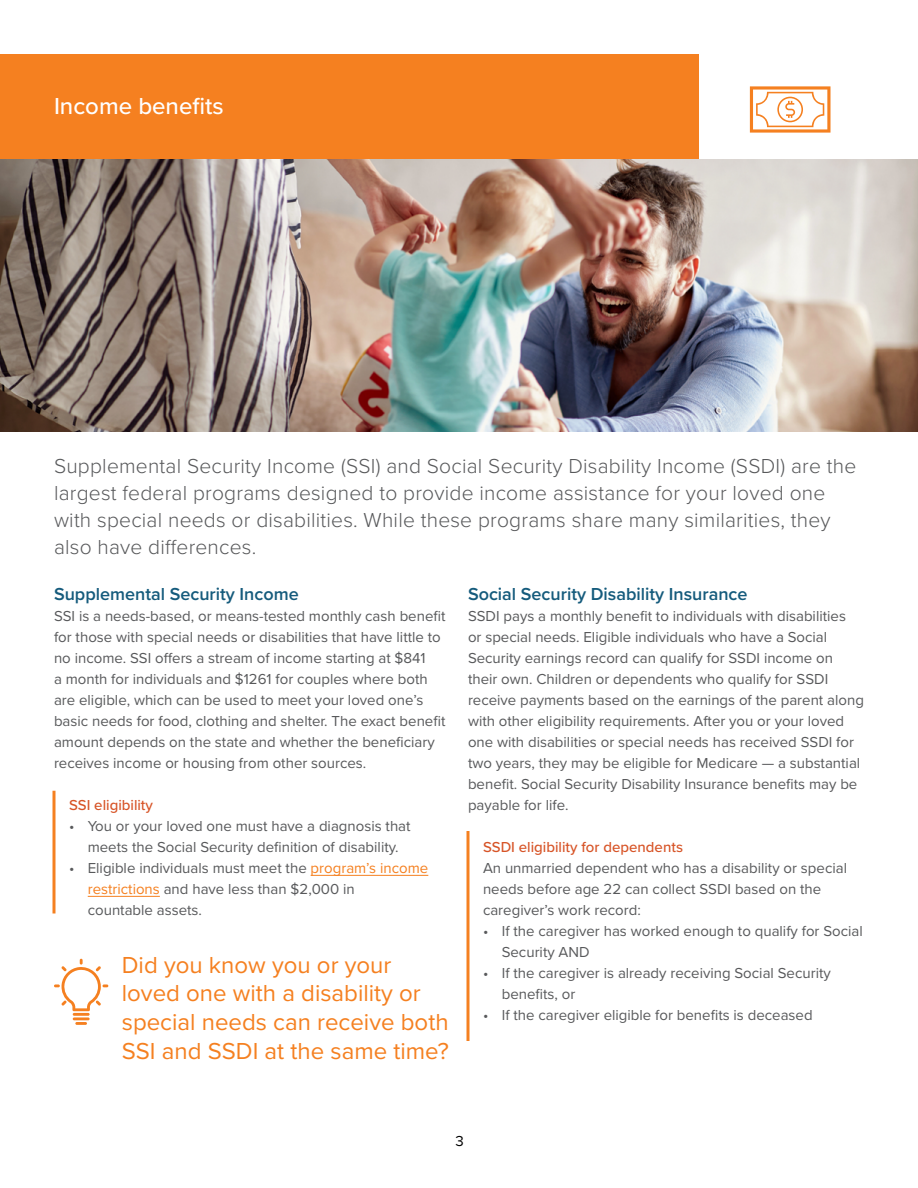
<style>
.page{position:relative;width:918px;height:1188px;background:#fff}
.page>*{position:absolute;margin:0;border:0;box-sizing:border-box;transform-origin:0 0}
.CTA{font:24px/28.8px "Proxima Nova";color:#f58020}
.Spread_Headline{font:500 24px "Proxima Nova";color:#fff}
.Oversize_Body_Copy{font:300 21px/27px "Proxima Nova";letter-spacing:.01em;color:#58595b}
.Body_Head{font:600 18px "Proxima Nova";color:#155b7c}
.Body_Copy{font:15px/21px "Proxima Nova";color:#58595b}
.Body_Copy_Last{font:15px/21px "Proxima Nova";color:#58595b}
.Body_Subhead{font:500 15px "Proxima Nova";color:#d75427}
.t1{font:15px "Proxima Nova";color:#000}
.s1{color:#f58020}
</style>
<div class="page">
<svg style="left:750px;top:86px;width:81px;height:47px"></svg>
<div style="left:0;top:54px;width:698px;height:105px;background:#f58020"></div>
<hr style="left:311px;top:875px;width:117px;height:1px;background:#f58020">
<hr style="left:88px;top:896px;width:72px;height:1px;background:#f58020">
<svg style="left:52px;top:791px;width:4px;height:123px"></svg>
<svg style="left:466px;top:831px;width:4px;height:210px"></svg>
<hr style="left:73px;top:1013px;width:17px;height:3px;background:#f58020">
<hr style="left:73px;top:1017px;width:17px;height:3px;background:#f58020">
<svg style="left:75px;top:1022px;width:12px;height:3px"></svg>
<svg style="left:54px;top:959px;width:54px;height:52px"></svg>
<img style="left:0;top:159px;width:918px;height:273px">
<p class="Spread_Headline" style="left:54px;top:88px;width:171px">Income benefits</p>
<p class="Oversize_Body_Copy" style="left:54px;top:451px;width:804px">Supplemental Security Income (SSI) and Social Security Disability Income (SSDI) are the largest federal programs designed to provide income assistance for your loved one with special needs or disabilities. While these programs share many similarities, they also have differences.</p>
<p class="Body_Head" style="left:54px;top:581px;width:246px">Supplemental Security Income</p>
<p class="Body_Copy" style="left:54px;top:605px;width:393px">SSI is a needs-based, or means-tested monthly cash benefit for those with special needs or disabilities that have little to no income. SSI offers a stream of income starting at $841<br>a month for individuals and $1261 for couples where both are eligible, which can be used to meet your loved one’s basic needs for food, clothing and shelter. The exact benefit amount depends on the state and whether the beneficiary receives income or housing from other sources.</p>
<p class="Body_Subhead" style="left:69px;top:794px;width:86px">SSI eligibility</p>
<p class="Body_Copy" style="left:69px;top:815px;width:343px;text-align:center">• You or your loved one must have a diagnosis that meets the Social Security definition of disability.</p>
<p class="Body_Copy" style="left:88px;top:857px;width:342px;text-indent:-19px">• Eligible individuals must meet the <span class="s1">program’s income restrictions</span> and have less than $2,000 in<br>countable assets.</p>
<p class="CTA" style="left:122px;top:949px;width:329px">Did you know you or your loved one with a disability or special needs can receive both<br>SSI and SSDI at the same time?</p>
<p class="Body_Head" style="left:468px;top:581px;width:281px">Social Security Disability Insurance</p>
<p class="Body_Copy" style="left:468px;top:605px;width:397px">SSDI pays a monthly benefit to individuals with disabilities<br>or special needs. Eligible individuals who have a Social Security earnings record can qualify for SSDI income on their own. Children or dependents who qualify for SSDI receive payments based on the earnings of the parent along with other eligibility requirements. After you or your loved one with disabilities or special needs has received SSDI for two years, they may be eligible for Medicare — a substantial benefit. Social Security Disability Insurance benefits may be payable for life.</p>
<p class="Body_Subhead" style="left:483px;top:836px;width:202px">SSDI eligibility for dependents</p>
<p class="Body_Copy_Last" style="left:483px;top:857px;width:366px">An unmarried dependent who has a disability or special needs before age 22 can collect SSDI based on the caregiver’s work record:</p>
<p class="Body_Copy" style="left:502px;top:920px;width:363px;text-indent:-19px">• If the caregiver has worked enough to qualify for Social<br>Security AND</p>
<p class="Body_Copy" style="left:502px;top:962px;width:331px;text-indent:-19px">• If the caregiver is already receiving Social Security benefits, or</p>
<p class="Body_Copy" style="left:483px;top:1004px;width:331px">• If the caregiver eligible for benefits is deceased</p>
<p class="t1" style="left:455px;top:1130px;width:10px">3</p>
</div>
